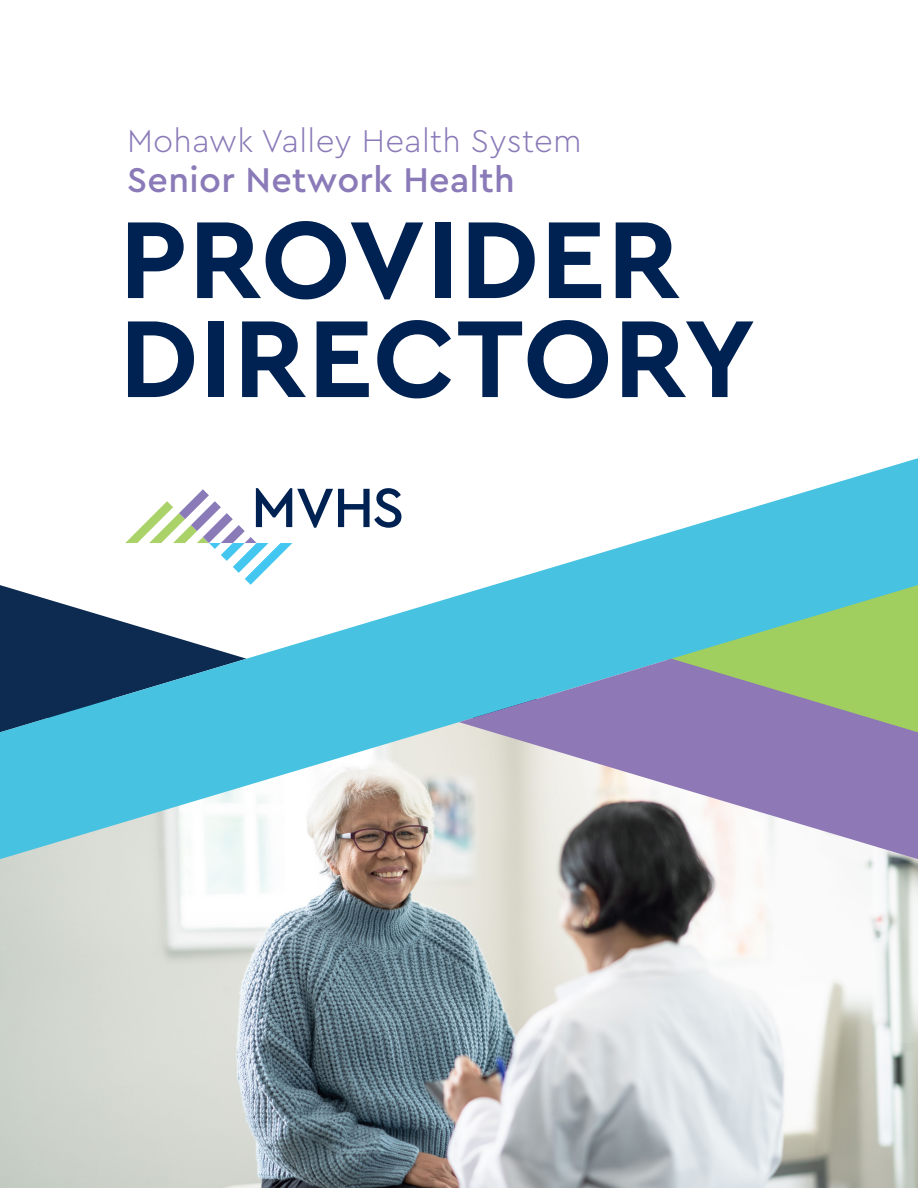
<style>
.page{position:relative;width:918px;height:1188px;background:#fff}
.page>*{position:absolute;margin:0;border:0;box-sizing:border-box;transform-origin:0 0}
.t1{font:700 114.6px/99px "Cera Pro";letter-spacing:.01em;color:#002252}
.t2{font:500 36px "Cera Pro";letter-spacing:.01em;color:#8a7ab8}
.t3{font:300 33px "Cera Pro";letter-spacing:.01em;color:#8a7ab8}
</style>
<div class="page">
<img style="left:0;top:859px;width:918px;height:329px">
<svg style="left:0;top:458px;width:918px;height:401px"></svg>
<svg style="left:459px;top:659px;width:459px;height:200px;background:#9fa1b4"></svg>
<p class="t3" style="left:127px;top:119px;width:456px">Mohawk Valley Health System</p>
<p class="t2" style="left:127px;top:156px;width:389px">Senior Network Health</p>
<p class="t1" style="left:119px;top:205px;width:638px">PROVIDER<br>DIRECTORY</p>
</div>
